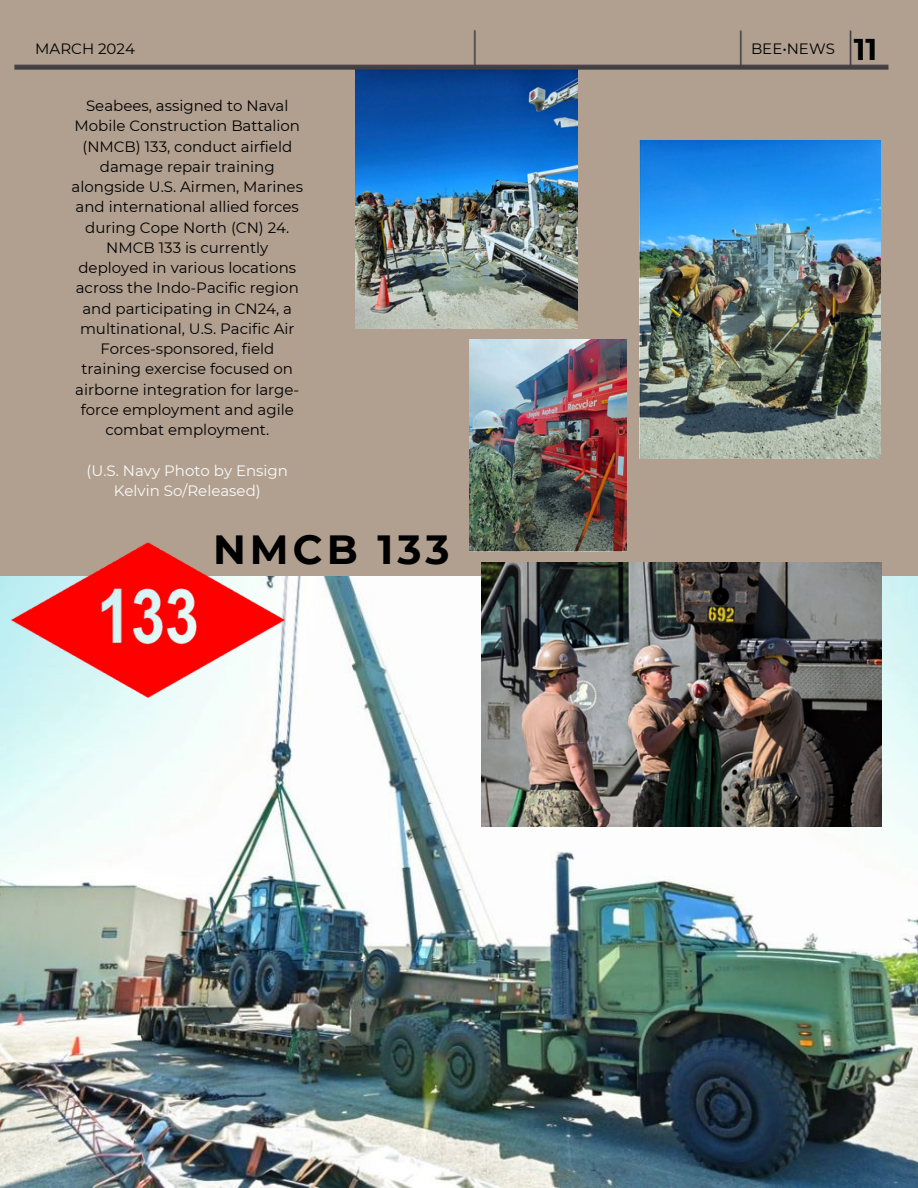
<style>
.page{position:relative;width:918px;height:1188px;background:#fff}
.page>*{position:absolute;margin:0;border:0;box-sizing:border-box;transform-origin:0 0}
.t1{font:700 40.65px "Montserrat";letter-spacing:.1em;color:#000}
.t2{font:700 30px "Montserrat";color:#000}
.t3{font:15px/20.2px "Montserrat";color:#000;text-align:center}
.t4{font:15px/20.2px "Montserrat";color:#fafafa;text-align:center}
</style>
<div class="page">
<div style="left:0;top:0;width:918px;height:670px;background:#b1a090"></div>
<img style="left:0;top:576px;width:918px;height:612px">
<img style="left:9px;top:542px;width:278px;height:159px">
<img style="left:482px;top:562px;width:399px;height:265px">
<img style="left:469px;top:340px;width:158px;height:211px">
<img style="left:356px;top:78px;width:221px;height:250px">
<img style="left:640px;top:140px;width:241px;height:318px">
<img style="left:14px;top:30px;width:875px;height:48px">
<p class="t3" style="left:35px;top:38px;width:101px">MARCH 2024</p>
<p class="t3" style="left:751px;top:38px;width:85px">BEE•NEWS</p>
<p class="t3" style="left:72px;top:96px;width:233px">Seabees, assigned to Naval<br>Mobile Construction Battalion (NMCB) 133, conduct airfield damage repair training alongside U.S. Airmen, Marines and international allied forces during Cope North (CN) 24.<br>NMCB 133 is currently deployed in various locations across the Indo-Pacific region and participating in CN24, a multinational, U.S. Pacific Air<br>Forces-sponsored, field training exercise focused on airborne integration for large&shy;force employment and agile combat employment.</p>
<p class="t4" style="left:87px;top:460px;width:203px">(U.S. Navy Photo by Ensign<br>Kelvin So/Released)</p>
<p class="t1" style="left:213px;top:525px;width:238px">NMCB 133</p>
<p class="t2" style="left:854px;top:31px;width:25px">11</p>
</div>
